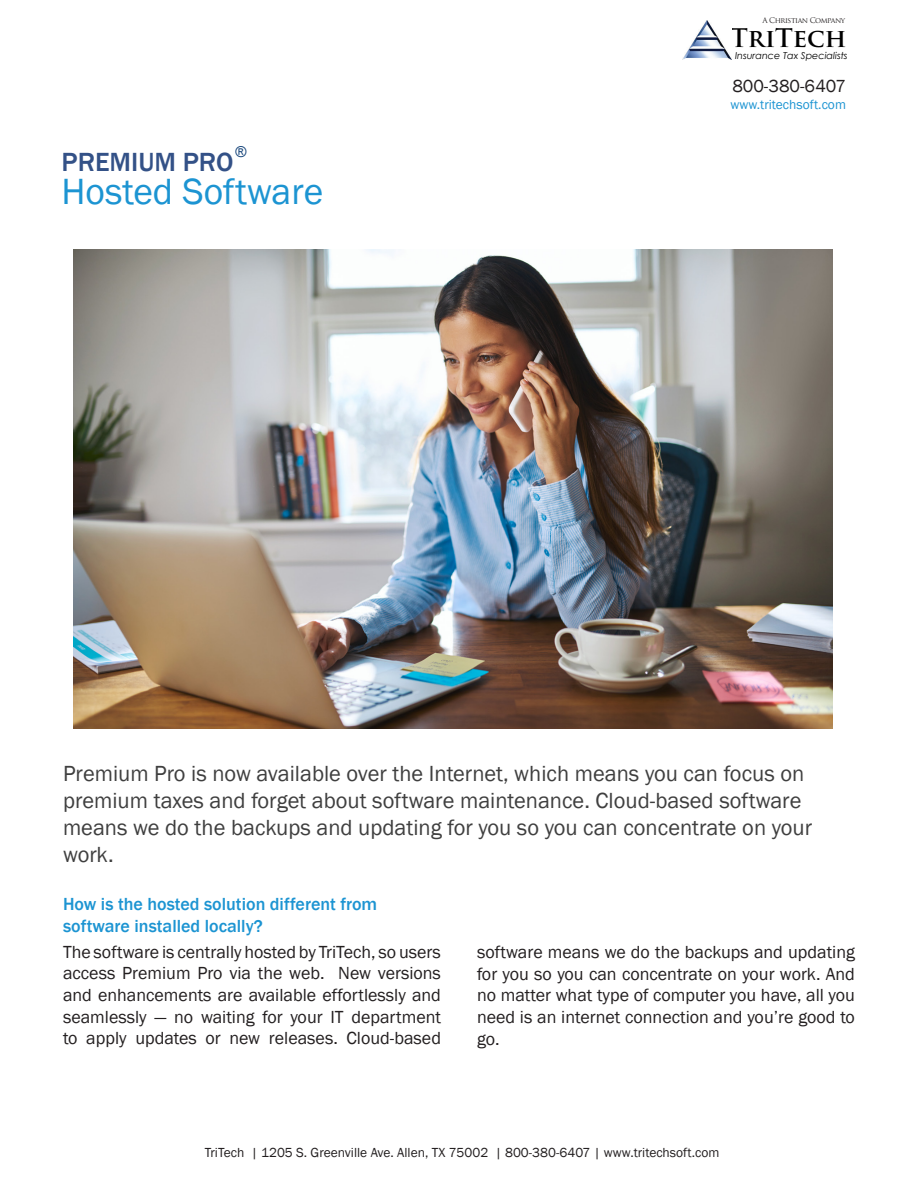
<style>
.page{position:relative;width:918px;height:1188px;background:#fff}
.page>*{position:absolute;margin:0;border:0;box-sizing:border-box;transform-origin:0 0}
.Title1sub{font:37.5px "Franklin Gothic";color:#1c94d2}
.Title1sub-2{font:500 27px "Franklin Gothic";color:#335187}
.t1{font:700 25.05px "Trajan Pro";color:#000}
.t2{font:22.5px/27px "Franklin Gothic";color:#3f3f3f}
.Topic_Body{font:18px/21.6px "Franklin Gothic";color:#231f20;text-align:justify}
.Topic1{font:500 18px/21.6px "Franklin Gothic";color:#1c94d2}
.t3{font:15px "Arial";color:#144379}
.t4{font:13.5px "Franklin Gothic";color:#231f20}
.Topic_Body-2{font:13.5px "Franklin Gothic";color:#1c94d2}
.t5{font:italic 9.6px "Century Gothic";color:#000}
.t6{font:7.5px "Trajan Pro";letter-spacing:-.06em;color:#231f20}
</style>
<div class="page">
<img style="left:682px;top:20px;width:49px;height:39px">
<img style="left:73px;top:249px;width:759px;height:480px">
<p class="t6" style="left:762px;top:15px;width:84px">A Christian Company</p>
<p class="t3" style="left:236px;top:142px;width:13px">®</p>
<p class="Title1sub-2" style="left:62px;top:145px;width:173px">PREMIUM PRO</p>
<p class="Title1sub" style="left:62px;top:168px;width:263px">Hosted Software</p>
<h3 class="t1" style="left:730px;top:22px;width:118px">TriTech</h3>
<p class="t5" style="left:735px;top:49px;width:114px">Insurance Tax Specialists</p>
<p class="Topic_Body" style="left:732px;top:76px;width:115px">800-380-6407</p>
<p class="Topic_Body-2" style="left:730px;top:96px;width:117px">www.tritechsoft.com</p>
<p class="t2" style="left:63px;top:760px;width:751px">Premium Pro is now available over the Internet, which means you can focus on premium taxes and forget about software maintenance. Cloud-based software means we do the backups and updating for you so you can concentrate on your work.</p>
<p class="Topic1" style="left:63px;top:893px;width:316px">How is the hosted solution different from software installed locally?</p>
<p class="Topic_Body" style="left:63px;top:941px;width:380px">The software is centrally hosted by TriTech, so users access Premium Pro via the web. New versions and enhancements are available effortlessly and seamlessly — no waiting for your IT department to apply updates or new releases. Cloud-based</p>
<p class="Topic_Body" style="left:477px;top:942px;width:380px">software means we do the backups and updating for you so you can concentrate on your work. And no matter what type of computer you have, all you need is an internet connection and you’re good to go.</p>
<p class="t4" style="left:205px;top:1144px;width:516px">TriTech | 1205 S. Greenville Ave. Allen, TX 75002 | 800-380-6407 | www.tritechsoft.com</p>
</div>
